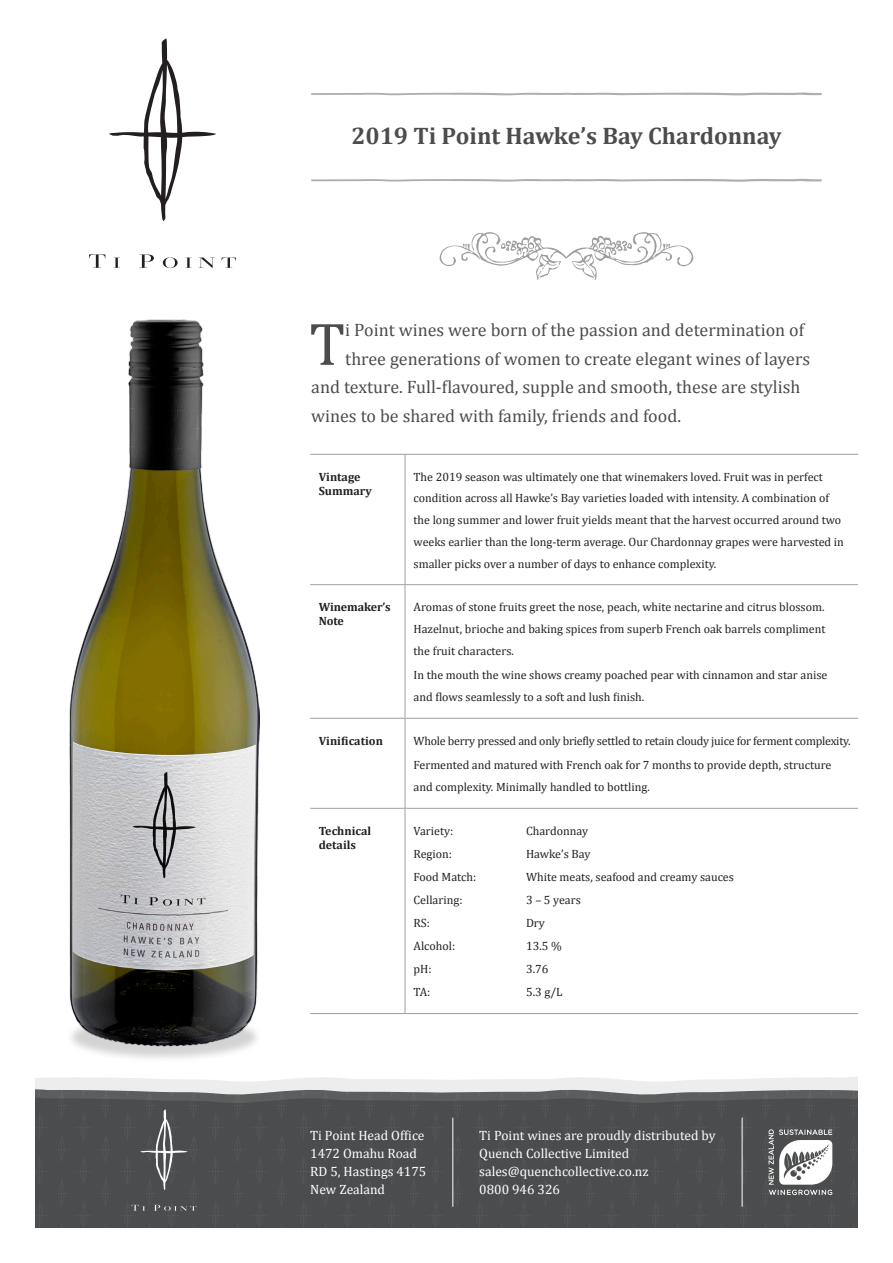
<style>
.page{position:relative;width:893px;height:1263px;background:#fff}
.page>*{position:absolute;margin:0;border:0;box-sizing:border-box;transform-origin:0 0}
.t1{font:60.75px "Cambria";color:#4b4c4d}
.t2{font:700 24px "Cambria";color:#4b4c4d}
.t3{font:18px "Cambria";color:#4b4c4d}
.t4{font:13.5px/18px "Cambria";color:#fff}
.t5{font:12px/21.8px "Cambria";color:#231f20}
.t6{font:12px/24.9px "Cambria";letter-spacing:-.02em;color:#231f20}
.t7{font:700 12px/14.4px "Cambria";color:#231f20}
</style>
<div class="page">
<div style="left:0;top:1088px;width:893px;height:175px;background:#4b4c4d"></div>
<svg style="left:89px;top:254px;width:16px;height:14px"></svg>
<svg style="left:113px;top:258px;width:7px;height:10px"></svg>
<svg style="left:139px;top:254px;width:15px;height:14px"></svg>
<svg style="left:163px;top:257px;width:15px;height:11px"></svg>
<svg style="left:185px;top:258px;width:7px;height:10px"></svg>
<svg style="left:198px;top:258px;width:15px;height:10px"></svg>
<svg style="left:222px;top:258px;width:14px;height:10px"></svg>
<svg style="left:109px;top:38px;width:107px;height:183px"></svg>
<svg style="left:311px;top:179px;width:511px;height:3px"></svg>
<svg style="left:311px;top:92px;width:511px;height:4px"></svg>
<img style="left:69px;top:319px;width:190px;height:728px">
<svg style="left:132px;top:1205px;width:13px;height:6px"></svg>
<svg style="left:154px;top:1205px;width:42px;height:6px"></svg>
<hr style="left:452px;top:1118px;width:1px;height:89px;background:#fff">
<hr style="left:742px;top:1118px;width:1px;height:89px;background:#fff">
<svg style="left:34px;top:1077px;width:825px;height:118px"></svg>
<svg style="left:440px;top:232px;width:253px;height:48px"></svg>
<hr style="left:310px;top:454px;width:95px;height:1px;background:#9d9fa2">
<hr style="left:310px;top:584px;width:95px;height:1px;background:#9d9fa2">
<hr style="left:310px;top:718px;width:95px;height:1px;background:#9d9fa2">
<hr style="left:310px;top:808px;width:95px;height:1px;background:#9d9fa2">
<hr style="left:310px;top:1013px;width:95px;height:1px;background:#9d9fa2">
<hr style="left:405px;top:455px;width:1px;height:129px;background:#9d9fa2">
<hr style="left:405px;top:585px;width:1px;height:133px;background:#9d9fa2">
<hr style="left:405px;top:719px;width:1px;height:89px;background:#9d9fa2">
<hr style="left:405px;top:809px;width:1px;height:204px;background:#9d9fa2">
<hr style="left:405px;top:454px;width:454px;height:1px;background:#9d9fa2">
<hr style="left:405px;top:584px;width:454px;height:1px;background:#9d9fa2">
<hr style="left:405px;top:718px;width:454px;height:1px;background:#9d9fa2">
<hr style="left:405px;top:808px;width:454px;height:1px;background:#9d9fa2">
<hr style="left:405px;top:1013px;width:454px;height:1px;background:#9d9fa2">
<div style="left:0;top:1229px;width:893px;height:34px;background:#fff"></div>
<div style="left:0;top:0;width:34px;height:1263px;background:#fff"></div>
<div style="left:859px;top:0;width:34px;height:1263px;background:#fff"></div>
<h2 class="t2" style="left:351px;top:119px;width:432px">2019 Ti Point Hawke’s Bay Chardonnay</h2>
<h1 class="t1" style="left:309px;top:308px;width:38px">T</h1>
<h3 class="t3" style="left:345px;top:320px;width:461px">i Point wines were born of the passion and determination of</h3>
<h3 class="t3" style="left:345px;top:348px;width:466px">three generations of women to create elegant wines of layers</h3>
<h3 class="t3" style="left:311px;top:377px;width:491px">and texture. Full-flavoured, supple and smooth, these are stylish</h3>
<h3 class="t3" style="left:311px;top:405px;width:371px">wines to be shared with family, friends and food.</h3>
<p class="t7" style="left:319px;top:469px;width:55px">Vintage<br>Summary</p>
<p class="t5" style="left:414px;top:466px;width:432px">The 2019 season was ultimately one that winemakers loved. Fruit was in perfect condition across all Hawke’s Bay varieties loaded with intensity. A combination of the long summer and lower fruit yields meant that the harvest occurred around two weeks earlier than the long-term average. Our Chardonnay grapes were harvested in smaller picks over a number of days to enhance complexity.</p>
<p class="t7" style="left:319px;top:599px;width:74px">Winemaker’s<br>Note</p>
<p class="t5" style="left:414px;top:596px;width:413px;text-align:justify">Aromas of stone fruits greet the nose, peach, white nectarine and citrus blossom.<br>Hazelnut, brioche and baking spices from superb French oak barrels compliment the fruit characters.</p>
<p class="t5" style="left:414px;top:664px;width:415px">In the mouth the wine shows creamy poached pear with cinnamon and star anise and flows seamlessly to a soft and lush finish.</p>
<p class="t7" style="left:319px;top:733px;width:66px">Vinification</p>
<p class="t6" style="left:414px;top:728px;width:438px">Whole berry pressed and only briefly settled to retain cloudy juice for ferment complexity.<br>Fermented and matured with French oak for 7 months to provide depth, structure</p>
<p class="t5" style="left:414px;top:776px;width:238px">and complexity. Minimally handled to bottling.</p>
<p class="t7" style="left:319px;top:823px;width:54px">Technical details</p>
<p class="t5" style="left:414px;top:819px;width:41px">Variety:</p>
<p class="t5" style="left:526px;top:819px;width:64px">Chardonnay</p>
<p class="t5" style="left:414px;top:843px;width:40px">Region:</p>
<p class="t5" style="left:526px;top:843px;width:66px">Hawke’s Bay</p>
<p class="t5" style="left:414px;top:866px;width:64px">Food Match:</p>
<p class="t5" style="left:526px;top:866px;width:209px">White meats, seafood and creamy sauces</p>
<p class="t5" style="left:414px;top:889px;width:51px">Cellaring:</p>
<p class="t5" style="left:526px;top:889px;width:56px">3 – 5 years</p>
<p class="t5" style="left:414px;top:912px;width:18px">RS:</p>
<p class="t5" style="left:526px;top:912px;width:20px">Dry</p>
<p class="t5" style="left:414px;top:935px;width:43px">Alcohol:</p>
<p class="t5" style="left:526px;top:935px;width:37px">13.5 %</p>
<p class="t5" style="left:414px;top:958px;width:20px">pH:</p>
<p class="t5" style="left:526px;top:958px;width:24px">3.76</p>
<p class="t5" style="left:414px;top:981px;width:18px">TA:</p>
<p class="t5" style="left:526px;top:981px;width:38px">5.3 g/L</p>
<p class="t4" style="left:310px;top:1127px;width:118px">Ti Point Head Office<br>1472 Omahu Road<br>RD 5, Hastings 4175<br>New Zealand</p>
<p class="t4" style="left:479px;top:1126px;width:238px">Ti Point wines are proudly distributed by<br>Quench Collective Limited sales@quenchcollective.co.nz<br>0800 946 326</p>
</div>
